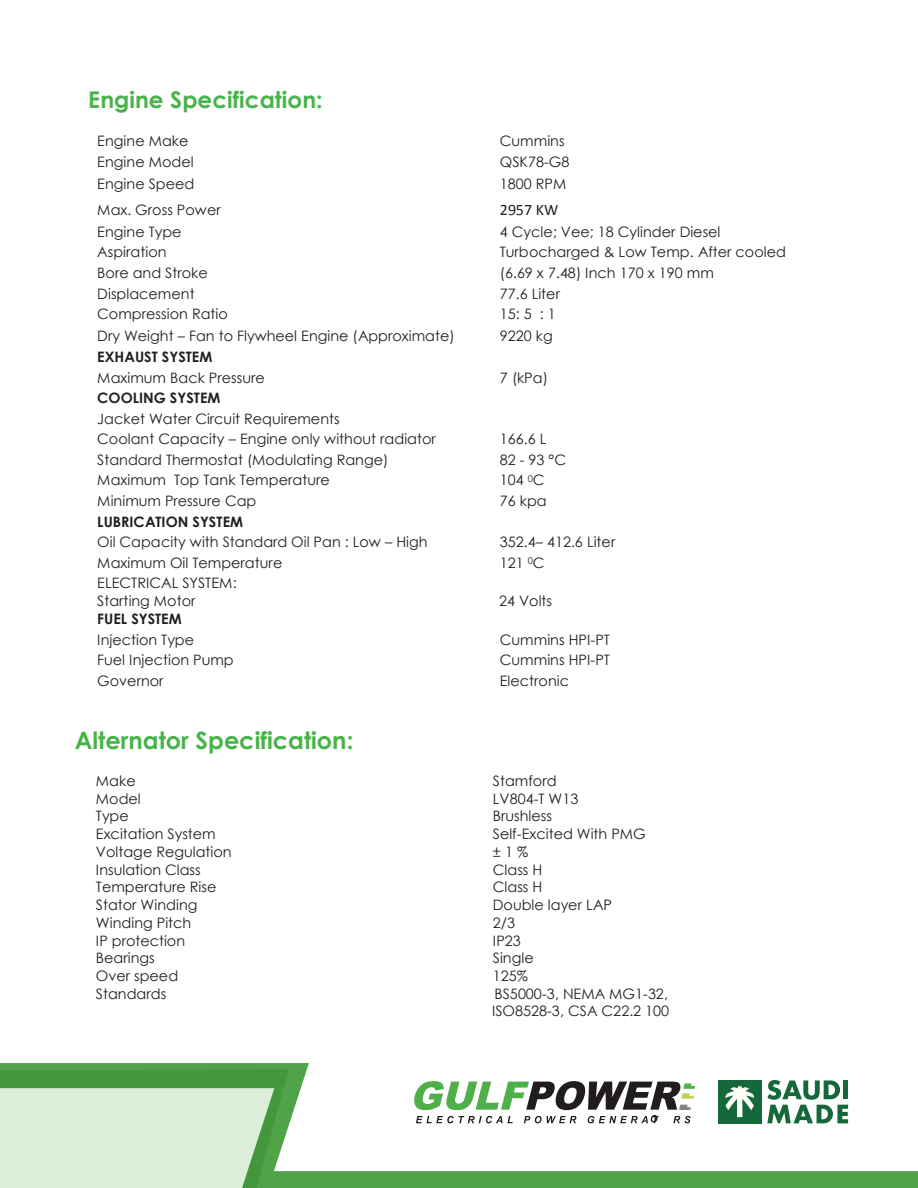
<style>
.page{position:relative;width:918px;height:1188px;background:#fff}
.page>*{position:absolute;margin:0;border:0;box-sizing:border-box;transform-origin:0 0}
.t1{font:700 24px "Century Gothic";color:#47b448}
.t2{font:700 23.1px "Century Gothic";color:#47b448}
.t3{font:15.9px "Calibri";color:#231f20}
.t4{font:14.4px/17.7px "Century Gothic";color:#231f20}
.t5{font:700 14.4px "Century Gothic";color:#231f20}
</style>
<div class="page">
<svg style="left:0;top:1063px;width:918px;height:125px"></svg>
<h2 class="t2" style="left:88px;top:82px;width:236px">Engine Specification:</h2>
<p class="t4" style="left:97px;top:132px;width:93px">Engine Make</p>
<p class="t4" style="left:500px;top:132px;width:66px">Cummins</p>
<p class="t4" style="left:97px;top:153px;width:98px">Engine Model</p>
<p class="t4" style="left:500px;top:153px;width:71px">QSK78-G8</p>
<p class="t4" style="left:97px;top:175px;width:98px">Engine Speed</p>
<p class="t4" style="left:500px;top:175px;width:68px">1800 RPM</p>
<p class="t4" style="left:97px;top:201px;width:125px">Max. Gross Power</p>
<p class="t3" style="left:500px;top:200px;width:60px">2957 KW</p>
<p class="t4" style="left:97px;top:223px;width:86px">Engine Type</p>
<p class="t4" style="left:500px;top:223px;width:222px">4 Cycle; Vee; 18 Cylinder Diesel</p>
<p class="t4" style="left:97px;top:243px;width:71px">Aspiration</p>
<p class="t4" style="left:500px;top:243px;width:288px">Turbocharged &amp; Low Temp. After cooled</p>
<p class="t4" style="left:97px;top:264px;width:112px">Bore and Stroke</p>
<p class="t4" style="left:500px;top:264px;width:216px">(6.69 x 7.48) Inch 170 x 190 mm</p>
<p class="t4" style="left:97px;top:284px;width:99px">Displacement</p>
<p class="t4" style="left:500px;top:284px;width:62px">77.6 Liter</p>
<p class="t4" style="left:97px;top:305px;width:132px">Compression Ratio</p>
<p class="t4" style="left:500px;top:305px;width:57px">15: 5 : 1</p>
<p class="t4" style="left:97px;top:327px;width:359px">Dry Weight – Fan to Flywheel Engine (Approximate)</p>
<p class="t4" style="left:500px;top:327px;width:54px">9220 kg</p>
<p class="t5" style="left:97px;top:346px;width:117px">EXHAUST SYSTEM</p>
<p class="t4" style="left:97px;top:368px;width:169px">Maximum Back Pressure</p>
<p class="t4" style="left:500px;top:368px;width:50px">7 (kPa)</p>
<p class="t5" style="left:97px;top:387px;width:125px">COOLING SYSTEM</p>
<p class="t4" style="left:97px;top:408px;width:340px;line-height:20.7px">Jacket Water Circuit Requirements<br>Coolant Capacity – Engine only without radiator</p>
<p class="t4" style="left:500px;top:430px;width:48px">166.6 L</p>
<p class="t4" style="left:97px;top:451px;width:293px">Standard Thermostat (Modulating Range)</p>
<p class="t4" style="left:500px;top:451px;width:68px">82 - 93 °C</p>
<p class="t4" style="left:97px;top:471px;width:234px">Maximum Top Tank Temperature</p>
<p class="t4" style="left:500px;top:471px;width:46px">104 <sup>0</sup>C</p>
<p class="t4" style="left:97px;top:492px;width:161px">Minimum Pressure Cap</p>
<p class="t4" style="left:500px;top:492px;width:48px">76 kpa</p>
<p class="t5" style="left:97px;top:511px;width:147px">LUBRICATION SYSTEM</p>
<p class="t4" style="left:97px;top:533px;width:332px">Oil Capacity with Standard Oil Pan : Low – High</p>
<p class="t4" style="left:500px;top:533px;width:117px">352.4– 412.6 Liter</p>
<p class="t4" style="left:97px;top:554px;width:187px">Maximum Oil Temperature</p>
<p class="t4" style="left:500px;top:554px;width:46px">121 <sup>0</sup>C</p>
<p class="t4" style="left:97px;top:574px;width:141px">ELECTRICAL SYSTEM:<br>Starting Motor</p>
<p class="t4" style="left:499px;top:592px;width:55px">24 Volts</p>
<p class="t5" style="left:97px;top:608px;width:86px">FUEL SYSTEM</p>
<p class="t4" style="left:97px;top:630px;width:98px">Injection Type</p>
<p class="t4" style="left:500px;top:630px;width:112px">Cummins HPI-PT</p>
<p class="t4" style="left:97px;top:651px;width:138px">Fuel Injection Pump</p>
<p class="t4" style="left:500px;top:651px;width:112px">Cummins HPI-PT</p>
<p class="t4" style="left:97px;top:672px;width:68px">Governor</p>
<p class="t4" style="left:500px;top:672px;width:71px">Electronic</p>
<h1 class="t1" style="left:75px;top:722px;width:280px">Alternator Specification:</h1>
<p class="t4" style="left:96px;top:772px;width:41px">Make</p>
<p class="t4" style="left:493px;top:772px;width:65px">Stamford</p>
<p class="t4" style="left:96px;top:789px;width:46px">Model</p>
<p class="t4" style="left:493px;top:789px;width:87px">LV804-T W13</p>
<p class="t4" style="left:96px;top:807px;width:34px">Type</p>
<p class="t4" style="left:493px;top:807px;width:61px">Brushless</p>
<p class="t4" style="left:96px;top:825px;width:121px">Excitation System</p>
<p class="t4" style="left:493px;top:825px;width:154px">Self-Excited With PMG</p>
<p class="t4" style="left:96px;top:843px;width:137px">Voltage Regulation</p>
<p class="t4" style="left:493px;top:843px;width:37px">± 1 %</p>
<p class="t4" style="left:96px;top:860px;width:106px">Insulation Class</p>
<p class="t4" style="left:493px;top:860px;width:51px">Class H</p>
<p class="t4" style="left:96px;top:878px;width:122px">Temperature Rise</p>
<p class="t4" style="left:493px;top:878px;width:51px">Class H</p>
<p class="t4" style="left:96px;top:896px;width:103px">Stator Winding</p>
<p class="t4" style="left:493px;top:896px;width:121px">Double layer LAP</p>
<p class="t4" style="left:96px;top:914px;width:97px">Winding Pitch</p>
<p class="t4" style="left:493px;top:914px;width:24px">2/3</p>
<p class="t4" style="left:96px;top:931px;width:91px">IP protection</p>
<p class="t4" style="left:493px;top:931px;width:29px">IP23</p>
<p class="t4" style="left:96px;top:949px;width:60px">Bearings</p>
<p class="t4" style="left:493px;top:949px;width:42px">Single</p>
<p class="t4" style="left:96px;top:967px;width:84px">Over speed</p>
<p class="t4" style="left:493px;top:967px;width:37px">125%</p>
<p class="t4" style="left:96px;top:984px;width:72px">Standards</p>
<p class="t4" style="left:492px;top:984px;width:179px">BS5000-3, NEMA MG1-32,<br>ISO8528-3, CSA C22.2 100</p>
</div>
